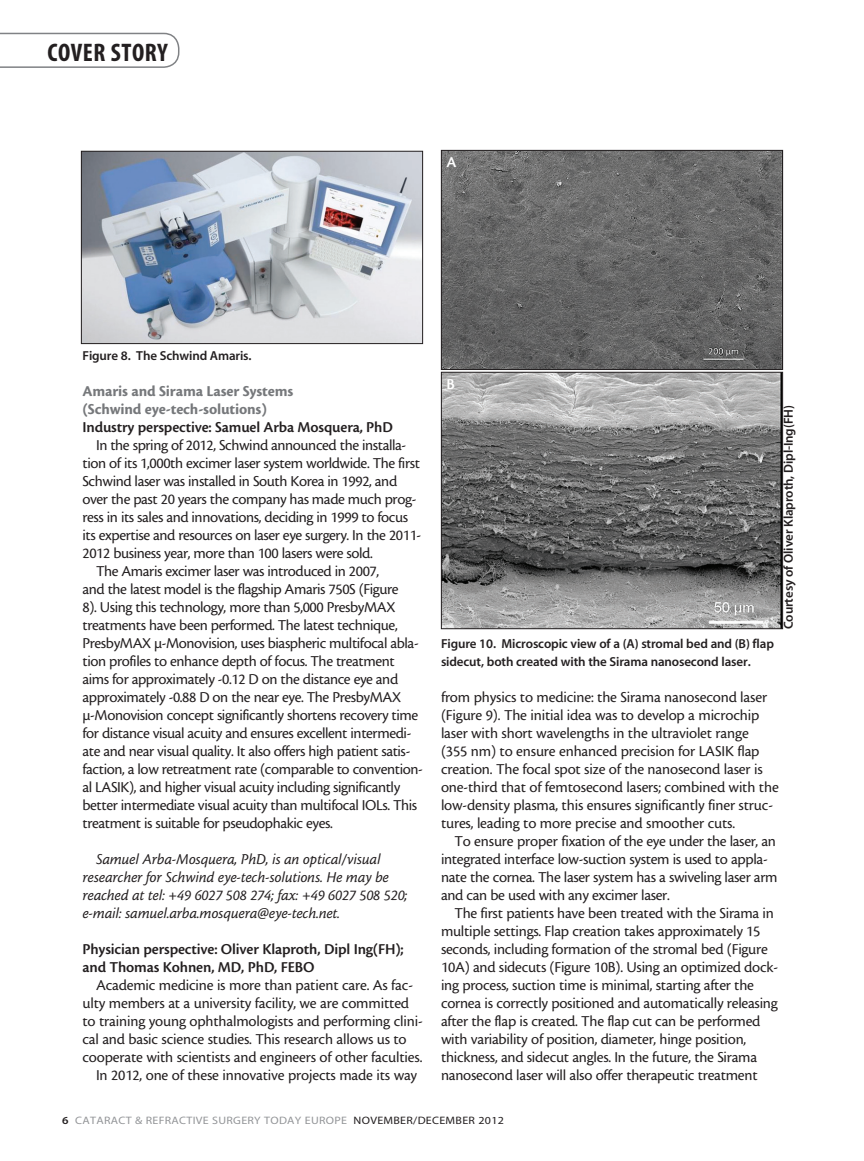
<style>
.page{position:relative;width:864px;height:1161px;background:#fff}
.page>*{position:absolute;margin:0;border:0;box-sizing:border-box;transform-origin:0 0}
.t1{font:25.5px "Myriad MM 700 300";letter-spacing:.02em;color:#231f20}
.feature_body{font:15.75px/18px "Cronos MM 408 10";letter-spacing:-.02em;color:#231f20}
.feature_body-2{font:15.75px/18px "Cronos MM It 408 10";letter-spacing:-.005em;color:#231f20}
.feature_body-3{font:15.75px/18px "Cronos MM 574 10";letter-spacing:-.01em;color:#231f20}
.feature_body-4{font:15.75px/18px "Cronos MM 700 10";letter-spacing:-.01em;color:#76787b}
.t2{font:15.75px "Cronos MM 574 10";color:#fff}
.feature_caption{font:13.05px/18px "Myriad MM 565 600";letter-spacing:-.01em;color:#231f20}
.t3{font:10.8px "Myriad MM 400 600";letter-spacing:.025em;color:#939598;scale:1.11 1}
.s1{font-family:"Myriad MM 565 600";color:#231f20}
.s2{color:#231f20}
</style>
<div class="page">
<svg style="left:0;top:33px;width:179px;height:35px"></svg>
<img style="left:443px;top:152px;width:338px;height:216px">
<div style="left:441px;top:150px;width:342px;height:220px;border:1px solid #231f20"></div>
<img style="left:443px;top:374px;width:338px;height:253px">
<div style="left:441px;top:372px;width:342px;height:257px;border:1px solid #231f20"></div>
<img style="left:83px;top:153px;width:338px;height:189px">
<div style="left:81px;top:151px;width:342px;height:193px;border:1px solid #231f20"></div>
<h1 class="t1" style="left:48px;top:40px;width:122px">COVER STORY</h1>
<p class="t2" style="left:446px;top:154px;width:11px">A</p>
<p class="feature_caption" style="left:82px;top:347px;width:171px">Figure 8. The Schwind Amaris.</p>
<p class="feature_body-4" style="left:82px;top:382px;width:212px">Amaris and Sirama Laser Systems (Schwind eye-tech-solutions)</p>
<p class="feature_body-3" style="left:82px;top:418px;width:312px">Industry perspective: Samuel Arba Mosquera, PhD</p>
<p class="feature_body" style="left:82px;top:436px;width:340px;text-indent:14px">In the spring of 2012, Schwind announced the installa&shy;tion of its 1,000th excimer laser system worldwide. The first Schwind laser was installed in South Korea in 1992, and over the past 20 years the company has made much prog&shy;ress in its sales and innovations, deciding in 1999 to focus its expertise and resources on laser eye surgery. In the 2011- 2012 business year, more than 100 lasers were sold.</p>
<p class="feature_body" style="left:82px;top:562px;width:342px;text-indent:14px">The Amaris excimer laser was introduced in 2007,<br>and the latest model is the flagship Amaris 750S (Figure<br>8). Using this technology, more than 5,000 PresbyMAX treatments have been performed. The latest technique, PresbyMAX μ-Monovision, uses biaspheric multifocal abla&shy;tion profiles to enhance depth of focus. The treatment aims for approximately -0.12 D on the distance eye and approximately -0.88 D on the near eye. The PresbyMAX μ-Monovision concept significantly shortens recovery time for distance visual acuity and ensures excellent intermedi&shy;ate and near visual quality. It also offers high patient satis&shy;faction, a low retreatment rate (comparable to convention&shy;al LASIK), and higher visual acuity including significantly better intermediate visual acuity than multifocal IOLs. This treatment is suitable for pseudophakic eyes.</p>
<p class="feature_body-2" style="left:82px;top:850px;width:326px;text-indent:14px">Samuel Arba-Mosquera, PhD, is an optical/visual researcher for Schwind eye-tech-solutions. He may be reached at tel: +49 6027 508 274; fax: +49 6027 508 520; e-mail: samuel.arba.mosquera@eye-tech.net.</p>
<p class="feature_body-3" style="left:82px;top:940px;width:323px">Physician perspective: Oliver Klaproth, Dipl Ing(FH); and Thomas Kohnen, MD, PhD, FEBO</p>
<p class="feature_body" style="left:82px;top:976px;width:342px;text-indent:14px">Academic medicine is more than patient care. As fac&shy;ulty members at a university facility, we are committed to training young ophthalmologists and performing clini&shy;cal and basic science studies. This research allows us to cooperate with scientists and engineers of other faculties.</p>
<p class="feature_body" style="left:96px;top:1066px;width:323px">In 2012, one of these innovative projects made its way</p>
<p class="t2" style="left:446px;top:376px;width:10px">B</p>
<p class="feature_caption" style="left:441px;top:635px;width:335px">Figure 10. Microscopic view of a (A) stromal bed and (B) flap sidecut, both created with the Sirama nanosecond laser.</p>
<p class="feature_caption" style="left:780px;top:629px;width:225px;rotate:-90deg">Courtesy of Oliver Klaproth, Dipl-Ing(FH)</p>
<p class="feature_body" style="left:441px;top:688px;width:339px">from physics to medicine: the Sirama nanosecond laser (Figure 9). The initial idea was to develop a microchip laser with short wavelengths in the ultraviolet range (355 nm) to ensure enhanced precision for LASIK flap creation. The focal spot size of the nanosecond laser is one-third that of femtosecond lasers; combined with the low-density plasma, this ensures significantly finer struc&shy;tures, leading to more precise and smoother cuts.</p>
<p class="feature_body" style="left:441px;top:832px;width:338px;text-indent:14px">To ensure proper fixation of the eye under the laser, an integrated interface low-suction system is used to appla&shy;nate the cornea. The laser system has a swiveling laser arm and can be used with any excimer laser.</p>
<p class="feature_body" style="left:441px;top:904px;width:339px;text-indent:14px">The first patients have been treated with the Sirama in multiple settings. Flap creation takes approximately 15 seconds, including formation of the stromal bed (Figure 10A) and sidecuts (Figure 10B). Using an optimized dock&shy;ing process, suction time is minimal, starting after the cornea is correctly positioned and automatically releasing after the flap is created. The flap cut can be performed with variability of position, diameter, hinge position, thickness, and sidecut angles. In the future, the Sirama nanosecond laser will also offer therapeutic treatment</p>
<p class="t3" style="left:62px;top:1115px;width:399px"><span class="s1">6</span> CATARACT &amp; REFRACTIVE SURGERY TODAY EUROPE <span class="s2">NOVEMBER/DECEMBER 2012</span></p>
</div>
